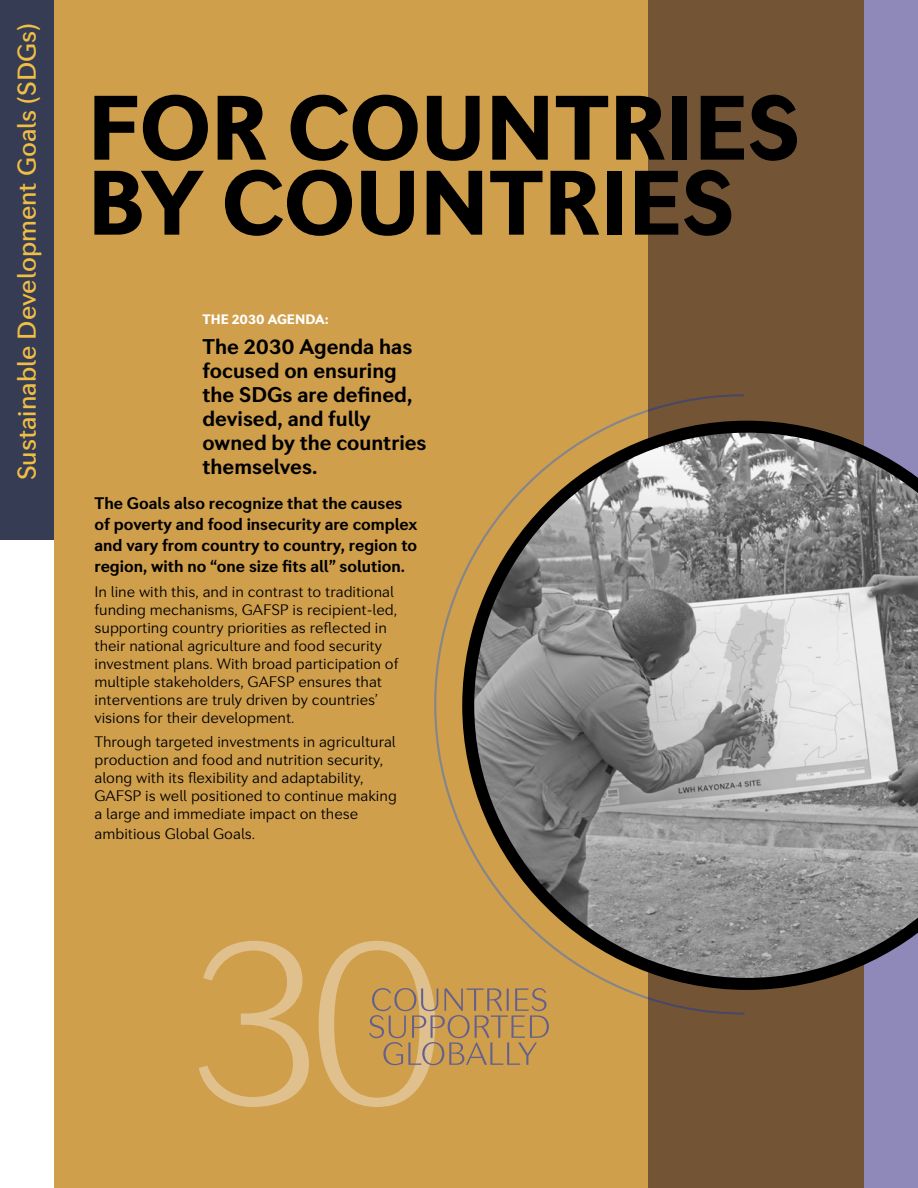
<style>
.page{position:relative;width:918px;height:1188px;background:#fff}
.page>*{position:absolute;margin:0;border:0;box-sizing:border-box;transform-origin:0 0}
.t1{font:800 90px "Seconda";color:#000}
.t2{font:500 25.5px "Seconda";color:#f1be44}
.t3{font:700 21px/24px "Seconda";color:#000}
.Callout_2{font:700 16.5px/21px "Seconda";color:#000}
.Body_1{font:300 15px/18px "Seconda";color:#000}
.t4{font:800 13.5px "Seconda";color:#fff}
</style>
<div class="page">
<div style="left:54px;top:0;width:810px;height:1188px;background:#cf9f4c"></div>
<svg style="left:434px;top:409px;width:214px;height:591px"></svg>
<svg style="left:199px;top:941px;width:350px;height:166px"></svg>
<div style="left:0;top:0;width:54px;height:540px;background:#353c54"></div>
<svg style="left:648px;top:0;width:270px;height:1188px;background:#785f50"></svg>
<svg style="left:462px;top:421px;width:456px;height:569px;background:#969085"></svg>
<p class="t2" style="left:11px;top:480px;width:458px;rotate:-90deg">Sustainable Development Goals (SDGs)</p>
<p class="t1" style="left:88px;top:72px;width:714px">FOR COUNTRIES</p>
<p class="t1" style="left:88px;top:147px;width:648px">BY COUNTRIES</p>
<p class="t4" style="left:202px;top:310px;width:128px">THE 2030 AGENDA:</p>
<p class="t3" style="left:202px;top:335px;width:226px">The 2030 Agenda has focused on ensuring the SDGs are defined, devised, and fully owned by the countries themselves.</p>
<p class="Callout_2" style="left:94px;top:493px;width:325px">The Goals also recognize that the causes of poverty and food insecurity are complex and vary from country to country, region to region, with no “one size fits all” solution.</p>
<p class="Body_1" style="left:94px;top:582px;width:305px">In line with this, and in contrast to traditional funding mechanisms, GAFSP is recipient-led, supporting country priorities as reflected in their national agriculture and food security investment plans. With broad participation of multiple stakeholders, GAFSP ensures that interventions are truly driven by countries’ visions for their development.</p>
<p class="Body_1" style="left:94px;top:733px;width:304px">Through targeted investments in agricultural production and food and nutrition security, along with its flexibility and adaptability, GAFSP is well positioned to continue making a large and immediate impact on these</p>
<p class="Body_1" style="left:94px;top:825px;width:162px">ambitious Global Goals.</p>
</div>
